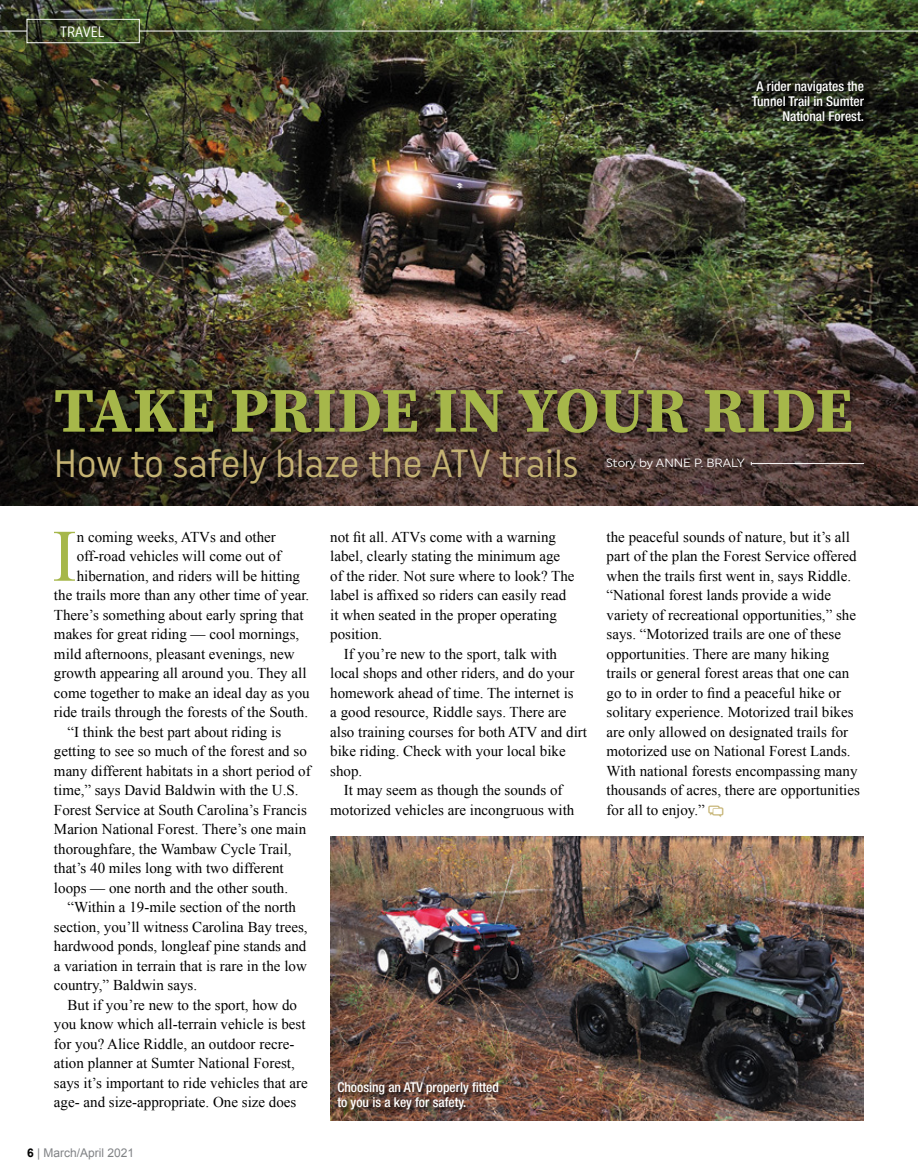
<style>
.page{position:relative;width:918px;height:1175px;background:#fff}
.page>*{position:absolute;margin:0;border:0;box-sizing:border-box;transform-origin:0 0}
.t1{font:73.95px "Times New Roman";color:#a6b74a}
.t2{font:700 63.15px "Source Serif Pro";letter-spacing:.005em;color:#a6b74a}
.t3{font:39.15px "Uniform Condensed";color:#c5b373}
.t4{font:15px/19.5px "Times New Roman";color:#000}
.t5{font:15px "Uniform Condensed";color:#fff}
.t6{font:500 condensed 13.5px/15px "Helvetica Neue LT Std";color:#fff;text-align:right}
.t7{font:12px "Uniform";color:#fff}
.t8{font:12px "Arial";color:#808285}
.s1{font-weight:700;color:#000}
</style>
<div class="page">
<img style="left:0;top:0;width:918px;height:298px">
<img style="left:0;top:298px;width:918px;height:208px">
<div style="left:27px;top:19px;width:113px;height:24px;border:1px solid #fff"></div>
<svg style="left:0;top:31px;width:27px;height:1px"></svg>
<hr style="left:139px;top:31px;width:779px;height:1px;background:#fff">
<div style="left:50px;top:442px;width:537px;height:52px;background:#000;opacity:.35"></div>
<div style="left:49px;top:382px;width:812px;height:60px;background:#000;opacity:.41"></div>
<hr style="left:751px;top:463px;width:113px;height:1px;background:#fff">
<img style="left:330px;top:836px;width:534px;height:284px">
<div style="left:751px;top:79px;width:118px;height:47px;background:#000;opacity:.75"></div>
<div style="left:336px;top:1081px;width:167px;height:34px;background:#000;opacity:.75"></div>
<p class="t5" style="left:60px;top:23px;width:46px">TRAVEL</p>
<p class="t6" style="left:752px;top:78px;width:114px">A rider navigates the<br>Tunnel Trail in Sumter<br>National Forest.</p>
<h2 class="t2" style="left:54px;top:367px;width:800px">TAKE PRIDE IN YOUR RIDE</h2>
<p class="t7" style="left:606px;top:456px;width:140px">Story by ANNE P. BRALY</p>
<h3 class="t3" style="left:54px;top:439px;width:526px">How to safely blaze the ATV trails</h3>
<h1 class="t1" style="left:52px;top:506px;width:26px">I</h1>
<p class="t4" style="left:77px;top:527px;width:201px">n coming weeks, ATVs and other</p>
<p class="t4" style="left:77px;top:546px;width:206px">off-road vehicles will come out of</p>
<p class="t4" style="left:77px;top:566px;width:225px">hibernation, and riders will be hitting</p>
<p class="t4" style="left:54px;top:585px;width:257px">the trails more than any other time of year.</p>
<p class="t4" style="left:54px;top:605px;width:251px">There’s something about early spring that</p>
<p class="t4" style="left:54px;top:624px;width:247px">makes for great riding — cool mornings,</p>
<p class="t4" style="left:54px;top:644px;width:242px">mild afternoons, pleasant evenings, new</p>
<p class="t4" style="left:54px;top:663px;width:254px">growth appearing all around you. They all</p>
<p class="t4" style="left:54px;top:683px;width:257px">come together to make an ideal day as you</p>
<p class="t4" style="left:54px;top:702px;width:256px">ride trails through the forests of the South.</p>
<p class="t4" style="left:67px;top:722px;width:215px">“I think the best part about riding is</p>
<p class="t4" style="left:54px;top:741px;width:254px">getting to see so much of the forest and so</p>
<p class="t4" style="left:54px;top:761px;width:258px">many different habitats in a short period of</p>
<p class="t4" style="left:54px;top:780px;width:246px">time,” says David Baldwin with the U.S.</p>
<p class="t4" style="left:54px;top:800px;width:254px">Forest Service at South Carolina’s Francis</p>
<p class="t4" style="left:54px;top:819px;width:254px">Marion National Forest. There’s one main</p>
<p class="t4" style="left:54px;top:839px;width:239px">thoroughfare, the Wambaw Cycle Trail,</p>
<p class="t4" style="left:54px;top:858px;width:231px">that’s 40 miles long with two different</p>
<p class="t4" style="left:54px;top:877px;width:236px">loops — one north and the other south.</p>
<p class="t4" style="left:67px;top:897px;width:230px">“Within a 19-mile section of the north</p>
<p class="t4" style="left:54px;top:916px;width:255px">section, you’ll witness Carolina Bay trees,</p>
<p class="t4" style="left:54px;top:936px;width:254px">hardwood ponds, longleaf pine stands and</p>
<p class="t4" style="left:54px;top:955px;width:254px">a variation in terrain that is rare in the low</p>
<p class="t4" style="left:54px;top:975px;width:145px">country,” Baldwin says.</p>
<p class="t4" style="left:67px;top:994px;width:231px">But if you’re new to the sport, how do</p>
<p class="t4" style="left:54px;top:1014px;width:253px">you know which all-terrain vehicle is best</p>
<p class="t4" style="left:54px;top:1033px;width:242px">for you? Alice Riddle, an outdoor recre-</p>
<p class="t4" style="left:54px;top:1053px;width:242px">ation planner at Sumter National Forest,</p>
<p class="t4" style="left:54px;top:1072px;width:255px">says it’s important to ride vehicles that are</p>
<p class="t4" style="left:54px;top:1092px;width:244px">age- and size-appropriate. One size does</p>
<p class="t8" style="left:27px;top:1144px;width:109px"><span class="s1">6</span> | March/April 2021</p>
<p class="t4" style="left:330px;top:526px;width:246px">not fit all. ATVs come with a warning label, clearly stating the minimum age of the rider. Not sure where to look? The label is affixed so riders can easily read it when seated in the proper operating position.</p>
<p class="t4" style="left:344px;top:643px;width:215px">If you’re new to the sport, talk with</p>
<p class="t4" style="left:330px;top:663px;width:246px">local shops and other riders, and do your</p>
<p class="t4" style="left:330px;top:682px;width:245px">homework ahead of time. The internet is</p>
<p class="t4" style="left:330px;top:702px;width:238px">a good resource, Riddle says. There are</p>
<p class="t4" style="left:330px;top:721px;width:258px">also training courses for both ATV and dirt</p>
<p class="t4" style="left:330px;top:741px;width:237px">bike riding. Check with your local bike</p>
<p class="t4" style="left:330px;top:760px;width:34px">shop.</p>
<p class="t4" style="left:344px;top:780px;width:220px">It may seem as though the sounds of</p>
<p class="t4" style="left:330px;top:799px;width:246px">motorized vehicles are incongruous with</p>
<p class="t6" style="left:337px;top:1079px;width:163px;text-align:left">Choosing an ATV properly fitted to you is a key for safety.</p>
<p class="t4" style="left:607px;top:526px;width:255px">the peaceful sounds of nature, but it’s all part of the plan the Forest Service offered when the trails first went in, says Riddle. “National forest lands provide a wide variety of recreational opportunities,” she says. “Motorized trails are one of these opportunities. There are many hiking trails or general forest areas that one can go to in order to find a peaceful hike or solitary experience. Motorized trail bikes are only allowed on designated trails for motorized use on National Forest Lands.<br>With national forests encompassing many thousands of acres, there are opportunities for all to enjoy.”</p>
</div>
